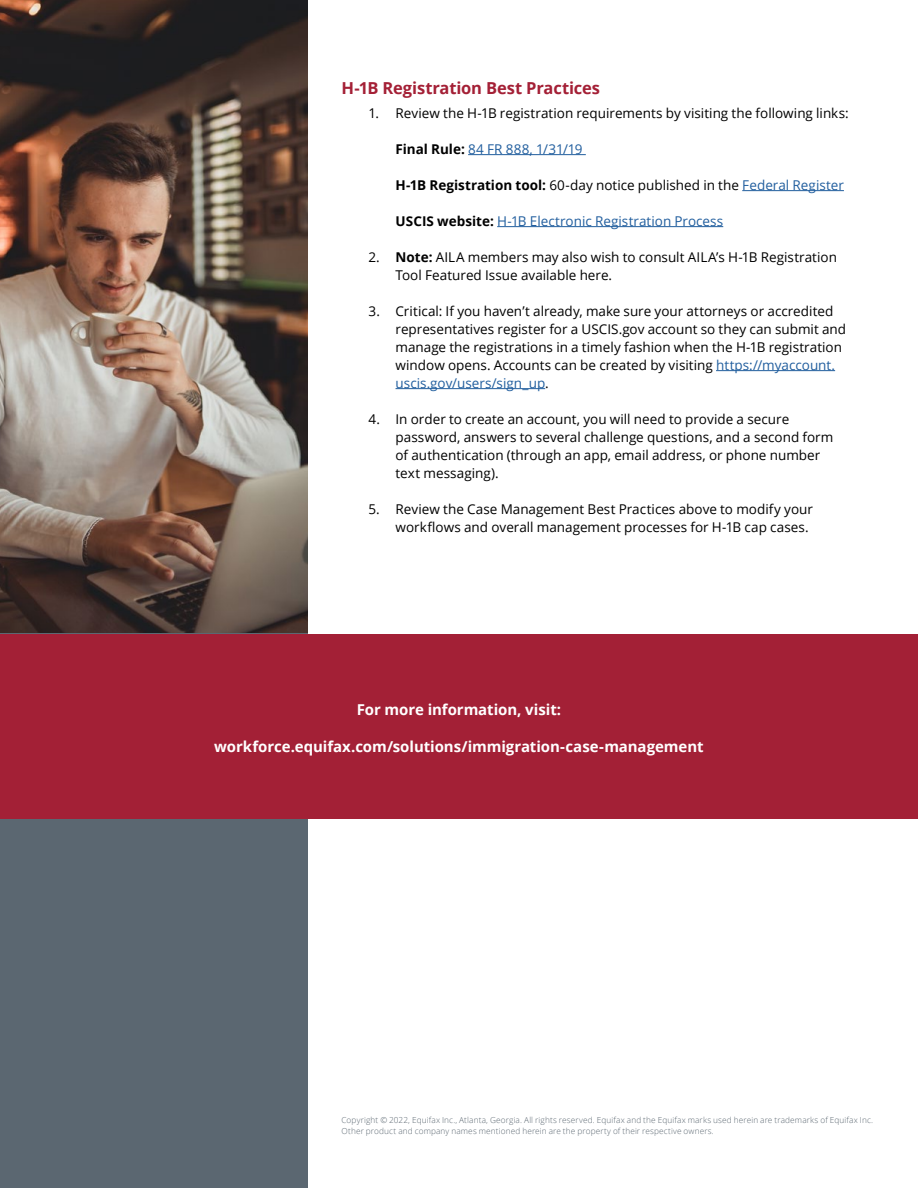
<style>
.page{position:relative;width:918px;height:1188px;background:#fff}
.page>*{position:absolute;margin:0;border:0;box-sizing:border-box;transform-origin:0 0}
.t1{font:700 16.5px "Open Sans";letter-spacing:-.01em;color:#a42036}
.t2{font:700 15px "Open Sans";letter-spacing:-.005em;color:#fff}
.t3{font:13.5px/18px "Open Sans";color:#000}
.t4{font:13.5px "Open Sans";color:#215e9e}
.t5{font:300 8.25px/11.2px "Open Sans";letter-spacing:.015em;color:#5b6771}
.s1{font-weight:700;color:#000}
.s2{font-weight:700}
.s3{color:#215e9e}
</style>
<div class="page">
<img style="left:0;top:0;width:308px;height:634px">
<div style="left:0;top:634px;width:308px;height:554px;background:#5b6771"></div>
<div style="left:0;top:634px;width:918px;height:185px;background:#a32036"></div>
<hr style="left:468px;top:154px;width:118px;height:1px;background:#215e9e">
<hr style="left:742px;top:190px;width:102px;height:1px;background:#215e9e">
<hr style="left:497px;top:226px;width:226px;height:1px;background:#215e9e">
<hr style="left:716px;top:370px;width:119px;height:1px;background:#215e9e">
<hr style="left:396px;top:388px;width:149px;height:1px;background:#215e9e">
<p class="t1" style="left:342px;top:76px;width:260px">H-1B Registration Best Practices</p>
<p class="t3" style="left:369px;top:103px;width:482px">1. Review the H-1B registration requirements by visiting the following links:</p>
<p class="t4" style="left:396px;top:139px;width:189px"><span class="s1">Final Rule:</span> 84 FR 888, 1/31/19</p>
<p class="t3" style="left:396px;top:175px;width:450px"><span class="s2">H-1B Registration tool:</span> 60-day notice published in the <span class="s3">Federal Register</span></p>
<p class="t4" style="left:396px;top:211px;width:329px"><span class="s1">USCIS website:</span> H-1B Electronic Registration Process</p>
<p class="t3" style="left:396px;top:247px;width:443px;text-indent:-27px">2. <span class="s2">Note:</span> AILA members may also wish to consult AILA’s H-1B Registration<br>Tool Featured Issue available here.</p>
<p class="t3" style="left:396px;top:301px;width:452px;text-indent:-27px">3. Critical: If you haven’t already, make sure your attorneys or accredited representatives register for a USCIS.gov account so they can submit and manage the registrations in a timely fashion when the H-1B registration window opens. Accounts can be created by visiting <span class="s3">https://myaccount. uscis.gov/users/sign_up</span>.</p>
<p class="t3" style="left:396px;top:409px;width:439px;text-indent:-27px">4. In order to create an account, you will need to provide a secure password, answers to several challenge questions, and a second form of authentication (through an app, email address, or phone number text messaging).</p>
<p class="t3" style="left:396px;top:499px;width:419px;text-indent:-27px">5. Review the Case Management Best Practices above to modify your workflows and overall management processes for H-1B cap cases.</p>
<p class="t2" style="left:357px;top:699px;width:206px">For more information, visit:</p>
<p class="t2" style="left:214px;top:736px;width:491px">workforce.equifax.com/solutions/immigration-case-management</p>
<p class="t5" style="left:342px;top:1114px;width:533px">Copyright © 2022, Equifax Inc., Atlanta, Georgia. All rights reserved. Equifax and the Equifax marks used herein are trademarks of Equifax Inc.<br>Other product and company names mentioned herein are the property of their respective owners.</p>
</div>
